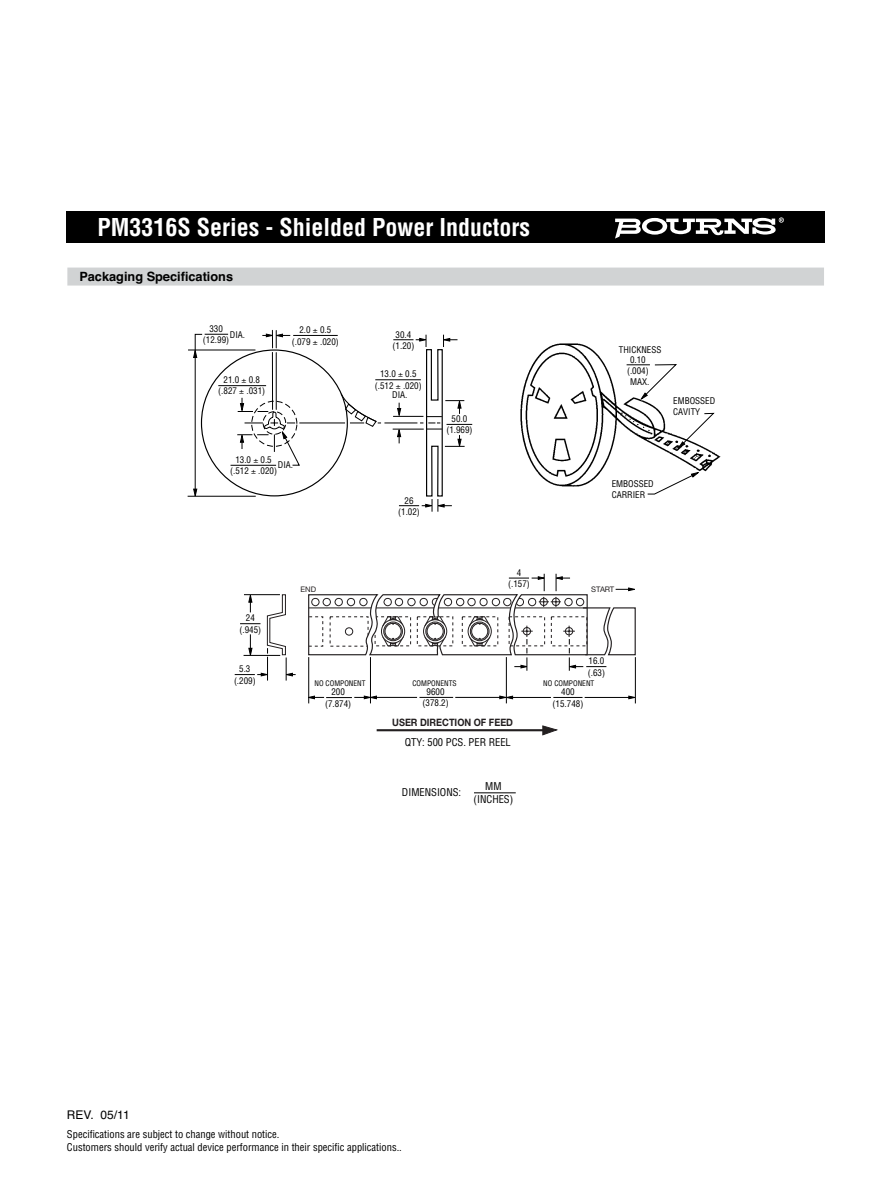
<style>
.page{position:relative;width:891px;height:1188px;background:#fff}
.page>*{position:absolute;margin:0;border:0;box-sizing:border-box;transform-origin:0 0}
.t1{font:700 condensed 24px "Helvetica";color:#fff}
.t2{font:700 12.75px "Helvetica";color:#000}
.t3{font:12px "Helvetica";color:#000}
.t4{font:condensed 10.5px/12.8px "Helvetica";color:#000}
.t5{font:700 10.2px "Helvetica Neue";color:#231f20;scale:.9 1}
.t6{font:condensed 9px/11.2px "Helvetica";color:#000;text-align:center}
.t7{font:7.65px "Helvetica Neue";color:#231f20}
.t8{font:condensed 7.5px "Helvetica";color:#000}
</style>
<div class="page">
<div style="left:66px;top:212px;width:758px;height:31px;background:#000"></div>
<hr style="left:474px;top:792px;width:42px;height:1px;background:#000">
<div style="left:67px;top:268px;width:757px;height:18px;background:#d1d3d4"></div>
<img style="left:520px;top:343px;width:201px;height:144px">
<svg style="left:647px;top:472px;width:53px;height:23px"></svg>
<svg style="left:677px;top:413px;width:38px;height:36px"></svg>
<svg style="left:627px;top:364px;width:51px;height:36px"></svg>
<hr style="left:377px;top:729px;width:169px;height:2px;background:#231f20">
<svg style="left:542px;top:725px;width:15px;height:11px"></svg>
<hr style="left:308px;top:657px;width:1px;height:46px;background:#000">
<hr style="left:370px;top:657px;width:1px;height:46px;background:#000">
<hr style="left:455px;top:697px;width:46px;height:1px;background:#000">
<hr style="left:506px;top:657px;width:1px;height:46px;background:#000">
<svg style="left:308px;top:696px;width:69px;height:3px"></svg>
<hr style="left:375px;top:697px;width:42px;height:1px;background:#000">
<hr style="left:419px;top:697px;width:34px;height:1px;background:#000">
<svg style="left:628px;top:696px;width:7px;height:3px"></svg>
<hr style="left:585px;top:697px;width:45px;height:1px;background:#000">
<hr style="left:635px;top:657px;width:1px;height:46px;background:#000">
<svg style="left:499px;top:696px;width:14px;height:3px"></svg>
<hr style="left:512px;top:697px;width:39px;height:1px;background:#000">
<hr style="left:553px;top:697px;width:30px;height:1px;background:#000">
<svg style="left:235px;top:594px;width:61px;height:87px"></svg>
<svg style="left:308px;top:574px;width:328px;height:97px"></svg>
<hr style="left:272px;top:352px;width:1px;height:57px;background:#000">
<hr style="left:276px;top:353px;width:1px;height:56px;background:#000">
<svg style="left:262px;top:330px;width:28px;height:18px"></svg>
<hr style="left:293px;top:335px;width:45px;height:1px;background:#000">
<hr style="left:188px;top:350px;width:67px;height:1px;background:#000">
<hr style="left:188px;top:496px;width:68px;height:1px;background:#000">
<svg style="left:193px;top:334px;width:35px;height:163px"></svg>
<hr style="left:231px;top:465px;width:45px;height:1px;background:#000">
<hr style="left:375px;top:379px;width:46px;height:1px;background:#000">
<hr style="left:218px;top:385px;width:48px;height:1px;background:#000">
<hr style="left:299px;top:423px;width:46px;height:1px;background:#000">
<svg style="left:340px;top:393px;width:41px;height:34px"></svg>
<hr style="left:384px;top:423px;width:33px;height:1px;background:#000">
<svg style="left:615px;top:217px;width:169px;height:22px"></svg>
<svg style="left:393px;top:335px;width:79px;height:177px"></svg>
<svg style="left:237px;top:390px;width:63px;height:76px"></svg>
<h1 class="t1" style="left:97px;top:218px;width:434px">PM3316S Series - Shielded Power Inductors</h1>
<h2 class="t2" style="left:79px;top:272px;width:155px">Packaging Specifications</h2>
<p class="t6" style="left:203px;top:324px;width:28px">330 (12.99)</p>
<p class="t6" style="left:230px;top:330px;width:17px">DIA.</p>
<p class="t6" style="left:218px;top:375px;width:48px">21.0 0.8 (.827 .031)</p>
<p class="t6" style="left:292px;top:325px;width:48px">2.0 0.5 (.079 .020)</p>
<p class="t6" style="left:230px;top:455px;width:48px">13.0 0.5 (.512 .020)</p>
<p class="t6" style="left:278px;top:460px;width:17px">DIA.</p>
<p class="t6" style="left:393px;top:329px;width:23px">30.4 (1.20)</p>
<p class="t6" style="left:375px;top:369px;width:48px">13.0 0.5 (.512 .020)</p>
<p class="t6" style="left:392px;top:390px;width:17px">DIA.</p>
<p class="t6" style="left:398px;top:495px;width:23px">26 (1.02)</p>
<p class="t6" style="left:446px;top:414px;width:28px">50.0 (1.969)</p>
<p class="t6" style="left:619px;top:345px;width:44px">THICKNESS</p>
<p class="t6" style="left:630px;top:377px;width:21px">MAX.</p>
<p class="t6" style="left:627px;top:355px;width:23px">0.10 (.004)</p>
<p class="t6" style="left:673px;top:396px;width:44px;line-height:10.5px;text-align:left">EMBOSSED<br>CAVITY</p>
<p class="t6" style="left:612px;top:480px;width:44px;line-height:10.5px;text-align:left">EMBOSSED<br>CARRIER</p>
<p class="t6" style="left:239px;top:613px;width:23px">24 (.945)</p>
<p class="t6" style="left:234px;top:664px;width:23px">5.3 (.209)</p>
<p class="t7" style="left:301px;top:586px;width:17px">END</p>
<p class="t6" style="left:508px;top:568px;width:23px">4 (.157)</p>
<p class="t7" style="left:591px;top:586px;width:25px">START</p>
<p class="t6" style="left:588px;top:656px;width:19px;text-align:left">16.0 (.63)</p>
<p class="t8" style="left:315px;top:680px;width:53px">NO COMPONENT</p>
<p class="t8" style="left:543px;top:680px;width:53px">NO COMPONENT</p>
<p class="t8" style="left:412px;top:680px;width:46px">COMPONENTS</p>
<p class="t6" style="left:423px;top:687px;width:28px">9600 (378.2)</p>
<p class="t6" style="left:553px;top:687px;width:32px">400 (15.748)</p>
<p class="t6" style="left:325px;top:687px;width:28px">200 (7.874)</p>
<p class="t5" style="left:392px;top:719px;width:136px">USER DIRECTION OF FEED</p>
<p class="t4" style="left:405px;top:737px;width:108px">QTY: 500 PCS. PER REEL</p>
<p class="t4" style="left:402px;top:787px;width:61px">DIMENSIONS:</p>
<p class="t4" style="left:474px;top:781px;width:41px;text-align:center">MM (INCHES)</p>
<h3 class="t3" style="left:67px;top:1110px;width:64px">REV. 05/11</h3>
<p class="t4" style="left:67px;top:1129px;width:336px">Specifications are subject to change without notice.<br>Customers should verify actual device performance in their specific applications..</p>
</div>
